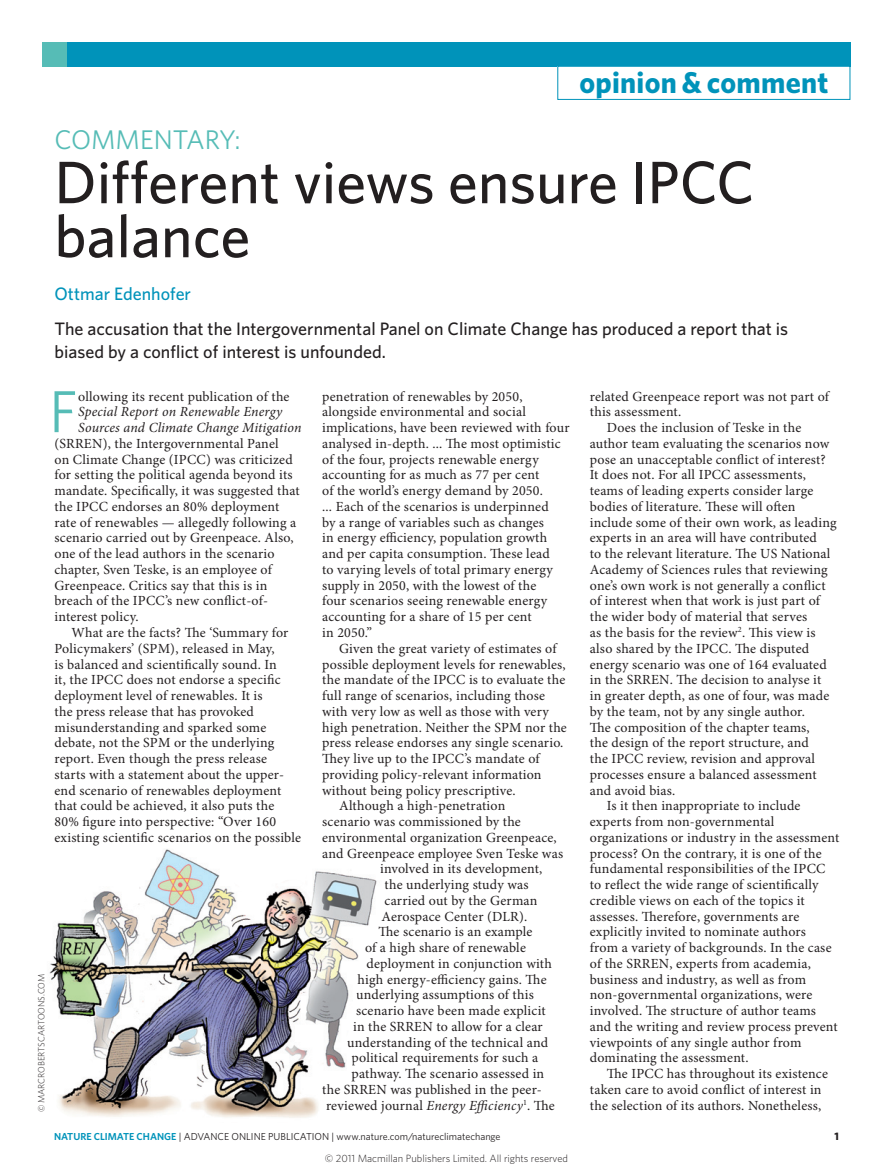
<style>
.page{position:relative;width:893px;height:1174px;background:#fff}
.page>*{position:absolute;margin:0;border:0;box-sizing:border-box;transform-origin:0 0}
.Title{font:500 60px/54px "Whitney";color:#231f20}
.Body_first_w_drop_c{font:59.25px "Whitney";color:#56bcb6}
.t1{font:700 30px "Whitney";letter-spacing:.01em;color:#0093ba}
.Subsection{font:27px "Whitney";color:#56bcb6}
.Standfirst{font:500 18px/22.5px "Whitney";color:#231f20}
.Author{font:500 18px "Whitney";color:#0093ba}
.Body_text{font:13.95px/15.8px "Minion Pro";letter-spacing:.015em;color:#231f20}
.Body_first_w_drop_c-2{font:13.95px "Minion Pro";letter-spacing:.015em;color:#231f20}
.Body_first_w_drop_c-3{font:italic 13.95px "Minion Pro";letter-spacing:.01em;color:#231f20}
.t2{font:700 10.8px "Whitney";color:#231f20}
.t3{font:300 10.5px "Whitney";color:#231f20}
.t4{font:10.2px "Whitney";color:#231f20}
.Picture_credit{font:300 9px "Whitney";color:#231f20}
.s1{font-style:italic}
.s2{font-weight:600;color:#0093ba}
</style>
<div class="page">
<div style="left:43px;top:43px;width:807px;height:24px;background:#0093ba"></div>
<div style="left:43px;top:43px;width:24px;height:24px;background:#56bcb6"></div>
<div style="left:557px;top:66px;width:293px;height:34px;border:1px solid #0093ba"></div>
<img style="left:49px;top:849px;width:328px;height:269px">
<p class="t1" style="left:579px;top:62px;width:250px">opinion &amp; comment</p>
<p class="Picture_credit" style="left:35px;top:1112px;width:140px;rotate:-90deg">© MARCROBERTSCARTOONS.COM</p>
<p class="Subsection" style="left:55px;top:122px;width:187px">COMMENTARY:</p>
<p class="Title" style="left:55px;top:154px;width:702px">Different views ensure IPCC balance</p>
<p class="Author" style="left:55px;top:282px;width:138px">Ottmar Edenhofer</p>
<p class="Standfirst" style="left:55px;top:317px;width:735px">The accusation that the Intergovernmental Panel on Climate Change has produced a report that is biased by a conflict of interest is unfounded.</p>
<p class="Body_first_w_drop_c" style="left:49px;top:372px;width:30px">F</p>
<p class="Body_first_w_drop_c-2" style="left:78px;top:388px;width:213px">ollowing its recent publication of the</p>
<p class="Body_text" style="left:322px;top:389px;width:249px">penetration of renewables by 2050, alongside environmental and social implications, have been reviewed with four analysed in-depth. ... The most optimistic of the four, projects renewable energy accounting for as much as 77 per cent<br>of the world’s energy demand by 2050.<br>... Each of the scenarios is underpinned<br>by a range of variables such as changes<br>in energy efficiency, population growth and per capita consumption. These lead<br>to varying levels of total primary energy supply in 2050, with the lowest of the<br>four scenarios seeing renewable energy accounting for a share of 15 per cent<br>in 2050.”</p>
<p class="Body_text" style="left:322px;top:641px;width:246px;text-indent:17px">Given the great variety of estimates of possible deployment levels for renewables, the mandate of the IPCC is to evaluate the full range of scenarios, including those with very low as well as those with very high penetration. Neither the SPM nor the press release endorses any single scenario.<br>They live up to the IPCC’s mandate of providing policy-relevant information without being policy prescriptive.</p>
<p class="Body_text" style="left:339px;top:798px;width:168px">Although a high-penetration</p>
<p class="Body_text" style="left:322px;top:814px;width:200px">scenario was commissioned by the</p>
<p class="Body_text" style="left:322px;top:830px;width:236px">environmental organization Greenpeace,</p>
<p class="Body_text" style="left:322px;top:845px;width:242px">and Greenpeace employee Sven Teske was</p>
<p class="Body_text" style="left:380px;top:861px;width:164px">involved in its development,</p>
<p class="Body_text" style="left:385px;top:877px;width:145px">the underlying study was</p>
<p class="Body_text" style="left:385px;top:893px;width:154px">carried out by the German</p>
<p class="Body_text" style="left:382px;top:908px;width:147px">Aerospace Center (DLR).</p>
<p class="Body_text" style="left:379px;top:924px;width:156px">The scenario is an example</p>
<p class="Body_text" style="left:365px;top:940px;width:162px">of a high share of renewable</p>
<p class="Body_text" style="left:367px;top:956px;width:187px">deployment in conjunction with</p>
<p class="Body_text" style="left:358px;top:971px;width:191px">high energy-efficiency gains. The</p>
<p class="Body_text" style="left:356px;top:987px;width:179px">underlying assumptions of this</p>
<p class="Body_text" style="left:356px;top:1003px;width:191px">scenario have been made explicit</p>
<p class="Body_text" style="left:353px;top:1019px;width:191px">in the SRREN to allow for a clear</p>
<p class="Body_text" style="left:347px;top:1034px;width:203px">understanding of the technical and</p>
<p class="Body_text" style="left:352px;top:1050px;width:188px">political requirements for such a</p>
<p class="Body_text" style="left:352px;top:1066px;width:194px">pathway. The scenario assessed in</p>
<p class="Body_text" style="left:322px;top:1082px;width:221px">the SRREN was published in the peer-</p>
<p class="Body_text" style="left:326px;top:1097px;width:230px">reviewed journal <span class="s1">Energy Efficiency</span><sup>1</sup>. The</p>
<p class="Body_text" style="left:590px;top:389px;width:241px">related Greenpeace report was not part of this assessment.</p>
<p class="Body_text" style="left:590px;top:420px;width:248px;text-indent:17px">Does the inclusion of Teske in the author team evaluating the scenarios now pose an unacceptable conflict of interest?<br>It does not. For all IPCC assessments, teams of leading experts consider large bodies of literature. These will often include some of their own work, as leading experts in an area will have contributed<br>to the relevant literature. The US National Academy of Sciences rules that reviewing one’s own work is not generally a conflict of interest when that work is just part of the wider body of material that serves<br>as the basis for the review<sup>2</sup>. This view is also shared by the IPCC. The disputed energy scenario was one of 164 evaluated in the SRREN. The decision to analyse it<br>in greater depth, as one of four, was made by the team, not by any single author.<br>The composition of the chapter teams,<br>the design of the report structure, and<br>the IPCC review, revision and approval processes ensure a balanced assessment and avoid bias.</p>
<p class="Body_text" style="left:590px;top:798px;width:251px;text-indent:17px">Is it then inappropriate to include experts from non-governmental organizations or industry in the assessment process? On the contrary, it is one of the fundamental responsibilities of the IPCC to reflect the wide range of scientifically credible views on each of the topics it assesses. Therefore, governments are explicitly invited to nominate authors<br>from a variety of backgrounds. In the case of the SRREN, experts from academia, business and industry, as well as from non-governmental organizations, were involved. The structure of author teams and the writing and review process prevent viewpoints of any single author from dominating the assessment.</p>
<p class="Body_text" style="left:590px;top:1066px;width:240px;text-indent:17px">The IPCC has throughout its existence taken care to avoid conflict of interest in</p>
<p class="Body_first_w_drop_c-3" style="left:78px;top:402px;width:206px">Special Report on Renewable Energy</p>
<p class="Body_first_w_drop_c-3" style="left:78px;top:418px;width:225px">Sources and Climate Change Mitigation</p>
<p class="Body_first_w_drop_c-2" style="left:55px;top:435px;width:226px">(SRREN), the Intergovernmental Panel</p>
<p class="Body_first_w_drop_c-2" style="left:55px;top:451px;width:240px">on Climate Change (IPCC) was criticized</p>
<p class="Body_first_w_drop_c-2" style="left:55px;top:466px;width:240px">for setting the political agenda beyond its</p>
<p class="Body_first_w_drop_c-2" style="left:55px;top:482px;width:247px">mandate. Specifically, it was suggested that</p>
<p class="Body_first_w_drop_c-2" style="left:55px;top:498px;width:226px">the IPCC endorses an 80% deployment</p>
<p class="Body_first_w_drop_c-2" style="left:55px;top:514px;width:243px">rate of renewables — allegedly following a</p>
<p class="Body_first_w_drop_c-2" style="left:55px;top:529px;width:241px">scenario carried out by Greenpeace. Also,</p>
<p class="Body_first_w_drop_c-2" style="left:55px;top:545px;width:222px">one of the lead authors in the scenario</p>
<p class="Body_first_w_drop_c-2" style="left:55px;top:561px;width:219px">chapter, Sven Teske, is an employee of</p>
<p class="Body_first_w_drop_c-2" style="left:55px;top:577px;width:214px">Greenpeace. Critics say that this is in</p>
<p class="Body_first_w_drop_c-2" style="left:55px;top:592px;width:215px">breach of the IPCC’s new conflict-of-</p>
<p class="Body_first_w_drop_c-2" style="left:55px;top:608px;width:86px">interest policy.</p>
<p class="Body_text" style="left:55px;top:625px;width:248px;text-indent:17px">What are the facts? The ‘Summary for Policymakers’ (SPM), released in May,<br>is balanced and scientifically sound. In<br>it, the IPCC does not endorse a specific deployment level of renewables. It is<br>the press release that has provoked misunderstanding and sparked some debate, not the SPM or the underlying report. Even though the press release starts with a statement about the upper&shy;end scenario of renewables deployment that could be achieved, it also puts the 80% figure into perspective: “Over 160 existing scientific scenarios on the possible</p>
<p class="Body_text" style="left:590px;top:1097px;width:233px">the selection of its authors. Nonetheless,</p>
<p class="t4" style="left:54px;top:1129px;width:448px"><span class="s2">NATURE CLIMATE CHANGE</span> | ADVANCE ONLINE PUBLICATION | www.nature.com/natureclimatechange</p>
<p class="t2" style="left:834px;top:1129px;width:6px">1</p>
<p class="t3" style="left:325px;top:1151px;width:245px">© 2011 Macmillan Publishers Limited. All rights reserved</p>
</div>
